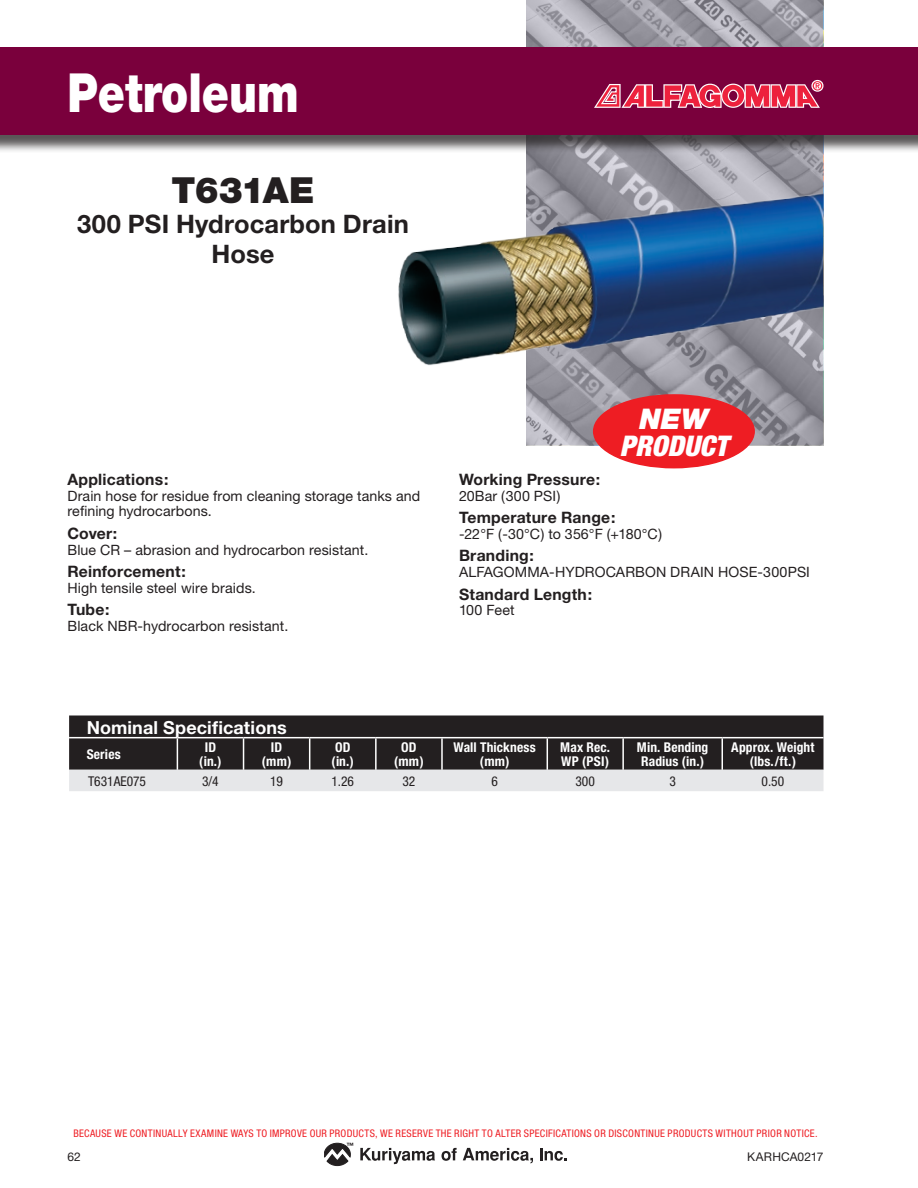
<style>
.page{position:relative;width:918px;height:1188px;background:#fff}
.page>*{position:absolute;margin:0;border:0;box-sizing:border-box;transform-origin:0 0}
.t1{font:900 54px "Helvetica Neue";color:#fff;scale:.8 1}
.t2{font:900 36px "Helvetica Neue";letter-spacing:-.02em;color:#231f20}
.t3{font:italic 900 condensed 28.5px "Helvetica Neue";color:#fff}
.t4{font:italic 900 28.5px "Helvetica Neue";color:#fff}
.t5{font:700 25.5px/30px "Helvetica Neue";letter-spacing:.005em;color:#231f20;text-align:center}
.t6{font:700 18px "Helvetica Neue";letter-spacing:.005em;color:#fff}
.t7{font:700 15.75px "Helvetica Neue";letter-spacing:.015em;color:#231f20}
.t8{font:14.25px/15.8px "Helvetica Neue";letter-spacing:.005em;color:#231f20}
.t9{font:700 condensed 13.5px/13.5px "Helvetica Neue";letter-spacing:.01em;color:#fff;text-align:center}
.t10{font:condensed 13.5px "Helvetica Neue";color:#231f20}
.t11{font:12px "Helvetica Neue";letter-spacing:.015em;color:#231f20}
.t12{font:condensed 10.5px "Helvetica Neue";letter-spacing:.03em;color:#ee1d23}
.t13{font:700 7.35px "Helvetica Neue";color:#231f20}
</style>
<div class="page">
<img style="left:526px;top:0;width:298px;height:446px">
<svg style="left:324px;top:1143px;width:27px;height:23px"></svg>
<svg style="left:360px;top:1148px;width:75px;height:16px"></svg>
<svg style="left:442px;top:1148px;width:15px;height:13px"></svg>
<svg style="left:463px;top:1148px;width:70px;height:15px"></svg>
<svg style="left:540px;top:1148px;width:27px;height:13px"></svg>
<svg style="left:69px;top:716px;width:755px;height:75px;background:#5d5b5c"></svg>
<hr style="left:722px;top:738px;width:1px;height:32px;background:#fff">
<hr style="left:441px;top:738px;width:2px;height:32px;background:#fff">
<hr style="left:547px;top:738px;width:1px;height:32px;background:#fff">
<hr style="left:622px;top:738px;width:2px;height:32px;background:#fff">
<hr style="left:177px;top:738px;width:1px;height:32px;background:#fff">
<hr style="left:243px;top:738px;width:1px;height:32px;background:#fff">
<hr style="left:309px;top:738px;width:1px;height:32px;background:#fff">
<hr style="left:375px;top:738px;width:2px;height:32px;background:#fff">
<hr style="left:69px;top:737px;width:108px;height:1px;background:#fff">
<hr style="left:177px;top:737px;width:67px;height:1px;background:#fff">
<hr style="left:244px;top:737px;width:66px;height:1px;background:#fff">
<hr style="left:310px;top:737px;width:66px;height:1px;background:#fff">
<hr style="left:376px;top:737px;width:66px;height:1px;background:#fff">
<hr style="left:442px;top:737px;width:105px;height:1px;background:#fff">
<hr style="left:547px;top:737px;width:76px;height:1px;background:#fff">
<hr style="left:623px;top:737px;width:99px;height:1px;background:#fff">
<hr style="left:722px;top:737px;width:102px;height:1px;background:#fff">
<img style="left:398px;top:183px;width:426px;height:197px">
<div style="left:0;top:50px;width:918px;height:104px;background:#231f20;opacity:.75"></div>
<div style="left:0;top:47px;width:918px;height:88px;background:#7a003c"></div>
<svg style="left:594px;top:80px;width:229px;height:28px"></svg>
<div style="left:594px;top:395px;width:160px;height:73px;background:#ee1d23;border-radius:50%"></div>
<div style="left:593px;top:394px;width:162px;height:74px;border:2px solid #ee1d23;border-radius:50%"></div>
<h1 class="t1" style="left:68px;top:60px;width:291px">Petroleum</h1>
<h2 class="t2" style="left:171px;top:169px;width:144px">T631AE</h2>
<h3 class="t5" style="left:77px;top:208px;width:333px">300 PSI Hydrocarbon Drain<br>Hose</h3>
<p class="t7" style="left:68px;top:469px;width:102px">Applications:</p>
<p class="t8" style="left:68px;top:487px;width:354px">Drain hose for residue from cleaning storage tanks and refining hydrocarbons.</p>
<p class="t7" style="left:68px;top:523px;width:51px">Cover:</p>
<p class="t8" style="left:68px;top:541px;width:302px">Blue CR – abrasion and hydrocarbon resistant.</p>
<p class="t7" style="left:68px;top:562px;width:120px">Reinforcement:</p>
<p class="t8" style="left:68px;top:580px;width:190px">High tensile steel wire braids.</p>
<p class="t7" style="left:68px;top:600px;width:44px">Tube:</p>
<p class="t8" style="left:68px;top:618px;width:222px">Black NBR-hydrocarbon resistant.</p>
<h3 class="t4" style="left:639px;top:401px;width:71px">NEW</h3>
<h3 class="t3" style="left:620px;top:428px;width:110px">PRODUCT</h3>
<p class="t7" style="left:459px;top:469px;width:143px">Working Pressure:</p>
<p class="t8" style="left:459px;top:487px;width:103px">20Bar (300 PSI)</p>
<p class="t7" style="left:459px;top:508px;width:158px">Temperature Range:</p>
<p class="t8" style="left:459px;top:526px;width:205px">-22°F (-30°C) to 356°F (+180°C)</p>
<p class="t7" style="left:459px;top:546px;width:77px">Branding:</p>
<p class="t8" style="left:459px;top:564px;width:353px">ALFAGOMMA-HYDROCARBON DRAIN HOSE-300PSI</p>
<p class="t7" style="left:459px;top:584px;width:135px">Standard Length:</p>
<p class="t8" style="left:459px;top:602px;width:57px">100 Feet</p>
<p class="t6" style="left:87px;top:716px;width:202px">Nominal Specifications</p>
<p class="t9" style="left:87px;top:747px;width:36px">Series</p>
<p class="t9" style="left:199px;top:740px;width:24px">ID (in.)</p>
<p class="t9" style="left:262px;top:740px;width:31px">ID (mm)</p>
<p class="t9" style="left:332px;top:740px;width:24px;text-align:left">OD (in.)</p>
<p class="t9" style="left:394px;top:740px;width:31px">OD (mm)</p>
<p class="t9" style="left:454px;top:740px;width:84px">Wall Thickness (mm)</p>
<p class="t9" style="left:560px;top:740px;width:51px;text-align:left">Max Rec.<br>WP (PSI)</p>
<p class="t9" style="left:637px;top:740px;width:73px">Min. Bending<br>Radius (in.)</p>
<p class="t9" style="left:731px;top:740px;width:85px">Approx. Weight (lbs./ft.)</p>
<p class="t10" style="left:88px;top:773px;width:60px">T631AE075</p>
<p class="t10" style="left:202px;top:773px;width:18px">3/4</p>
<p class="t10" style="left:270px;top:773px;width:14px">19</p>
<p class="t10" style="left:331px;top:773px;width:24px">1.26</p>
<p class="t10" style="left:402px;top:773px;width:14px">32</p>
<p class="t10" style="left:491px;top:773px;width:8px">6</p>
<p class="t10" style="left:575px;top:773px;width:21px">300</p>
<p class="t10" style="left:669px;top:773px;width:8px">3</p>
<p class="t10" style="left:762px;top:773px;width:24px">0.50</p>
<p class="t12" style="left:73px;top:1127px;width:746px">BECAUSE WE CONTINUALLY EXAMINE WAYS TO IMPROVE OUR PRODUCTS, WE RESERVE THE RIGHT TO ALTER SPECIFICATIONS OR DISCONTINUE PRODUCTS WITHOUT PRIOR NOTICE.</p>
<p class="t11" style="left:68px;top:1150px;width:15px">62</p>
<p class="t11" style="left:747px;top:1150px;width:78px">KARHCA0217</p>
<p class="t13" style="left:346px;top:1141px;width:9px">™</p>
</div>
